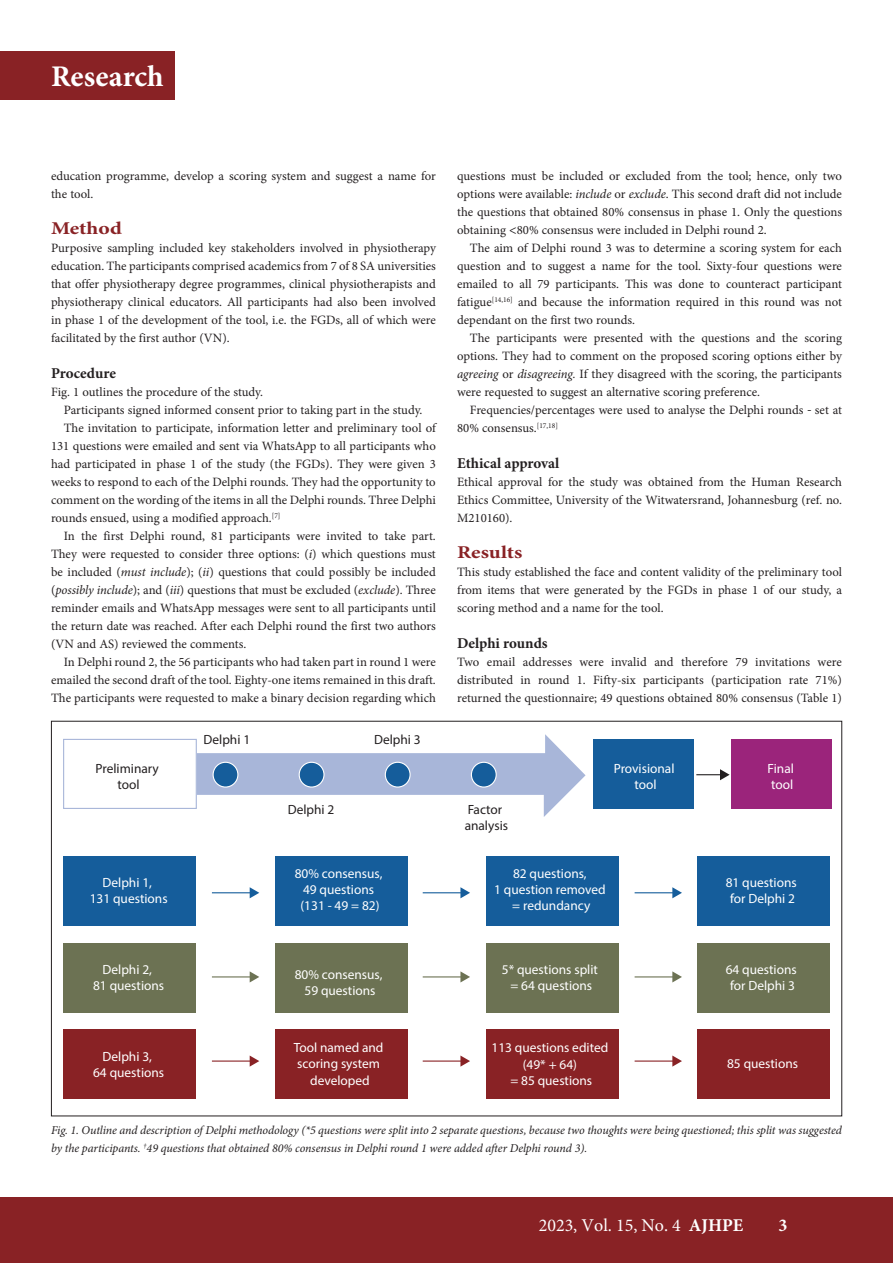
<style>
.page{position:relative;width:893px;height:1263px;background:#fff}
.page>*{position:absolute;margin:0;border:0;box-sizing:border-box;transform-origin:0 0}
.t1{font:700 30px "Minion Pro";color:#fff}
.t2{font:18px "Minion Pro";color:#fff}
.B_HEAD{font:700 18px "Minion Pro";color:#892225;scale:1.2 1}
.t3{font:700 18px "Minion Pro";color:#fff}
.C_HEAD{font:700 15px "Minion Pro";color:#231f20}
.t4{font:13.35px/16px "Myriad Pro";color:#fff;text-align:center}
.t5{font:13.35px/16px "Myriad Pro";color:#231f20;text-align:center}
.BODY_TEXT_INDENT{font:12.75px/18px "Minion Pro";letter-spacing:-.005em;color:#231f20;text-align:justify}
.BODY_TEXT_1ST_PARAGRAPH{font:12.75px/18px "Minion Pro";letter-spacing:-.005em;color:#231f20;text-align:justify}
.CAPTIONS{font:italic 12px/18px "Minion Pro";letter-spacing:-.01em;color:#231f20}
.s1{font-style:italic}
.s2{font-family:"Myriad Pro"}
.s3{font-weight:700}
</style>
<div class="page">
<div style="left:0;top:1197px;width:893px;height:66px;background:#892225"></div>
<div style="left:0;top:51px;width:174px;height:49px;background:#892225"></div>
<div style="left:63px;top:739px;width:134px;height:70px;border:1px solid #a8b6d9"></div>
<div style="left:64px;top:857px;width:132px;height:69px;background:#155d9b"></div>
<div style="left:64px;top:943px;width:132px;height:69px;background:#6c7253"></div>
<div style="left:64px;top:1029px;width:132px;height:69px;background:#892225"></div>
<div style="left:593px;top:740px;width:100px;height:69px;background:#155d9b"></div>
<div style="left:732px;top:740px;width:100px;height:69px;background:#9b247b"></div>
<div style="left:275px;top:857px;width:133px;height:69px;background:#155d9b"></div>
<div style="left:275px;top:943px;width:133px;height:69px;background:#6c7253"></div>
<div style="left:275px;top:1029px;width:133px;height:69px;background:#892225"></div>
<div style="left:486px;top:857px;width:133px;height:69px;background:#155d9b"></div>
<div style="left:486px;top:943px;width:133px;height:69px;background:#6c7253"></div>
<div style="left:486px;top:1029px;width:133px;height:69px;background:#892225"></div>
<div style="left:698px;top:857px;width:132px;height:69px;background:#155d9b"></div>
<div style="left:698px;top:943px;width:132px;height:69px;background:#6c7253"></div>
<div style="left:698px;top:1029px;width:132px;height:69px;background:#892225"></div>
<hr style="left:212px;top:892px;width:39px;height:1px;background:#155d9b">
<svg style="left:250px;top:887px;width:9px;height:11px"></svg>
<hr style="left:212px;top:976px;width:39px;height:1px;background:#6c7253">
<svg style="left:250px;top:971px;width:9px;height:11px"></svg>
<hr style="left:212px;top:1060px;width:39px;height:2px;background:#892225">
<svg style="left:250px;top:1055px;width:9px;height:12px"></svg>
<hr style="left:423px;top:892px;width:39px;height:1px;background:#155d9b">
<svg style="left:460px;top:887px;width:10px;height:11px"></svg>
<hr style="left:423px;top:976px;width:39px;height:1px;background:#6c7253">
<svg style="left:460px;top:971px;width:10px;height:11px"></svg>
<hr style="left:423px;top:1060px;width:39px;height:2px;background:#892225">
<svg style="left:460px;top:1055px;width:10px;height:12px"></svg>
<hr style="left:635px;top:892px;width:39px;height:1px;background:#155d9b">
<svg style="left:672px;top:887px;width:10px;height:11px"></svg>
<svg style="left:696px;top:769px;width:34px;height:11px"></svg>
<hr style="left:635px;top:976px;width:39px;height:1px;background:#6c7253">
<svg style="left:672px;top:971px;width:10px;height:11px"></svg>
<svg style="left:197px;top:734px;width:388px;height:83px"></svg>
<hr style="left:635px;top:1060px;width:39px;height:2px;background:#892225">
<svg style="left:672px;top:1055px;width:10px;height:12px"></svg>
<div style="left:213px;top:762px;width:25px;height:25px;background:#155d9b;border-radius:50%"></div>
<div style="left:213px;top:762px;width:25px;height:26px;border:1px solid #fff;border-radius:50%"></div>
<div style="left:299px;top:762px;width:25px;height:25px;background:#155d9b;border-radius:50%"></div>
<div style="left:299px;top:762px;width:26px;height:26px;border:1px solid #fff;border-radius:50%"></div>
<div style="left:385px;top:762px;width:25px;height:25px;background:#155d9b;border-radius:50%"></div>
<div style="left:385px;top:762px;width:26px;height:26px;border:1px solid #fff;border-radius:50%"></div>
<div style="left:471px;top:762px;width:25px;height:25px;background:#155d9b;border-radius:50%"></div>
<div style="left:471px;top:762px;width:26px;height:26px;border:1px solid #fff;border-radius:50%"></div>
<h1 class="t1" style="left:51px;top:56px;width:114px">Research</h1>
<p class="BODY_TEXT_INDENT" style="left:51px;top:167px;width:386px">education programme, develop a scoring system and suggest a name for the tool.</p>
<h2 class="B_HEAD" style="left:51px;top:216px;width:61px">Method</h2>
<p class="BODY_TEXT_1ST_PARAGRAPH" style="left:51px;top:239px;width:386px">Purposive sampling included key stakeholders involved in physiotherapy education. The participants comprised academics from 7 of 8 SA universities that offer physiotherapy degree programmes, clinical physiotherapists and physiotherapy clinical educators. All participants had also been involved in phase 1 of the development of the tool, i.e. the FGDs, all of which were facilitated by the first author (VN).</p>
<h3 class="C_HEAD" style="left:51px;top:363px;width:66px">Procedure</h3>
<p class="BODY_TEXT_1ST_PARAGRAPH" style="left:51px;top:383px;width:214px">Fig. 1 outlines the procedure of the study.</p>
<p class="BODY_TEXT_INDENT" style="left:64px;top:401px;width:360px">Participants signed informed consent prior to taking part in the study.</p>
<p class="BODY_TEXT_INDENT" style="left:51px;top:419px;width:386px;text-indent:13px">The invitation to participate, information letter and preliminary tool of 131 questions were emailed and sent via WhatsApp to all participants who had participated in phase 1 of the study (the FGDs). They were given 3 weeks to respond to each of the Delphi rounds. They had the opportunity to comment on the wording of the items in all the Delphi rounds. Three Delphi rounds ensued, using a modified approach.<sup>[7]</sup></p>
<p class="BODY_TEXT_INDENT" style="left:51px;top:527px;width:386px;text-indent:13px">In the first Delphi round, 81 participants were invited to take part.<br>They were requested to consider three options: (<span class="s1">i</span>) which questions must be included (<span class="s1">must include</span>); (<span class="s1">ii</span>) questions that could possibly be included (<span class="s1">possibly include</span>); and (<span class="s1">iii</span>) questions that must be excluded (<span class="s1">exclude</span>). Three reminder emails and WhatsApp messages were sent to all participants until the return date was reached. After each Delphi round the first two authors (VN and AS) reviewed the comments.</p>
<p class="BODY_TEXT_INDENT" style="left:51px;top:653px;width:386px;text-indent:13px">In Delphi round 2, the 56 participants who had taken part in round 1 were emailed the second draft of the tool. Eighty-one items remained in this draft.<br>The participants were requested to make a binary decision regarding which</p>
<p class="t5" style="left:96px;top:760px;width:65px">Preliminary tool</p>
<p class="t5" style="left:204px;top:731px;width:48px">Delphi 1</p>
<p class="t5" style="left:374px;top:731px;width:48px">Delphi 3</p>
<p class="BODY_TEXT_INDENT" style="left:457px;top:167px;width:386px">questions must be included or excluded from the tool; hence, only two options were available: <span class="s1">include</span> or <span class="s1">exclude</span>. This second draft did not include the questions that obtained 80% consensus in phase 1. Only the questions obtaining <span class="s2">&lt;</span>80% consensus were included in Delphi round 2.</p>
<p class="BODY_TEXT_INDENT" style="left:457px;top:239px;width:386px;text-indent:13px">The aim of Delphi round 3 was to determine a scoring system for each question and to suggest a name for the tool. Sixty-four questions were emailed to all 79 participants. This was done to counteract participant fatigue<sup>[14,16]</sup> and because the information required in this round was not dependant on the first two rounds.</p>
<p class="BODY_TEXT_INDENT" style="left:457px;top:329px;width:386px;text-indent:13px">The participants were presented with the questions and the scoring options. They had to comment on the proposed scoring options either by <span class="s1">agreeing</span> or <span class="s1">disagreeing.</span> If they disagreed with the scoring, the participants were requested to suggest an alternative scoring preference.</p>
<p class="BODY_TEXT_INDENT" style="left:457px;top:401px;width:386px;text-indent:13px">Frequencies/percentages were used to analyse the Delphi rounds <span class="s2">-</span> set at<br>80% consensus.<sup>[17,18]</sup></p>
<h3 class="C_HEAD" style="left:457px;top:453px;width:104px">Ethical approval</h3>
<p class="BODY_TEXT_1ST_PARAGRAPH" style="left:457px;top:473px;width:386px">Ethical approval for the study was obtained from the Human Research Ethics Committee, University of the Witwatersrand, Johannesburg (ref. no.<br>M210160).</p>
<h2 class="B_HEAD" style="left:457px;top:540px;width:56px">Results</h2>
<p class="BODY_TEXT_1ST_PARAGRAPH" style="left:457px;top:563px;width:386px">This study established the face and content validity of the preliminary tool from items that were generated by the FGDs in phase 1 of our study, a scoring method and a name for the tool.</p>
<h3 class="C_HEAD" style="left:457px;top:633px;width:92px">Delphi rounds</h3>
<p class="BODY_TEXT_1ST_PARAGRAPH" style="left:457px;top:653px;width:386px">Two email addresses were invalid and therefore 79 invitations were distributed in round 1. Fifty-six participants (participation rate 71%) returned the questionnaire; 49 questions obtained 80% consensus (Table 1)</p>
<p class="t4" style="left:614px;top:760px;width:62px">Provisional tool</p>
<p class="t4" style="left:768px;top:760px;width:28px;text-align:left">Final tool</p>
<p class="t4" style="left:90px;top:874px;width:79px">Delphi 1,<br>131 questions</p>
<p class="t4" style="left:93px;top:961px;width:73px">Delphi 2,<br>81 questions</p>
<p class="t4" style="left:93px;top:1049px;width:73px">Delphi 3,<br>64 questions</p>
<p class="t5" style="left:288px;top:801px;width:48px">Delphi 2</p>
<p class="t5" style="left:465px;top:801px;width:45px;text-align:left">Factor analysis</p>
<p class="t4" style="left:295px;top:865px;width:89px">80% consensus,<br>49 questions (131 - 49 = 82)</p>
<p class="t4" style="left:295px;top:966px;width:89px">80% consensus,<br>59 questions</p>
<p class="t4" style="left:294px;top:1040px;width:91px">Tool named and scoring system developed</p>
<p class="t4" style="left:494px;top:865px;width:113px">82 questions,<br>1 question removed = redundancy</p>
<p class="t4" style="left:502px;top:961px;width:98px">5* questions split = 64 questions</p>
<p class="t4" style="left:492px;top:1040px;width:118px">113 questions edited (49* + 64)<br>= 85 questions</p>
<p class="t4" style="left:726px;top:874px;width:73px">81 questions for Delphi 2</p>
<p class="t4" style="left:726px;top:961px;width:73px">64 questions for Delphi 3</p>
<p class="t4" style="left:727px;top:1055px;width:73px">85 questions</p>
<p class="CAPTIONS" style="left:51px;top:1121px;width:792px">Fig. 1. Outline and description of Delphi methodology (*5 questions were split into 2 separate questions, because two thoughts were being questioned; this split was suggested by the participants. <sup>†</sup>49 questions that obtained 80% consensus in Delphi round 1 were added after Delphi round 3).</p>
<h2 class="t2" style="left:539px;top:1213px;width:206px">2023, Vol. 15, No. 4 <span class="s3">AJHPE</span></h2>
<h2 class="t3" style="left:779px;top:1213px;width:10px">3</h2>
</div>
